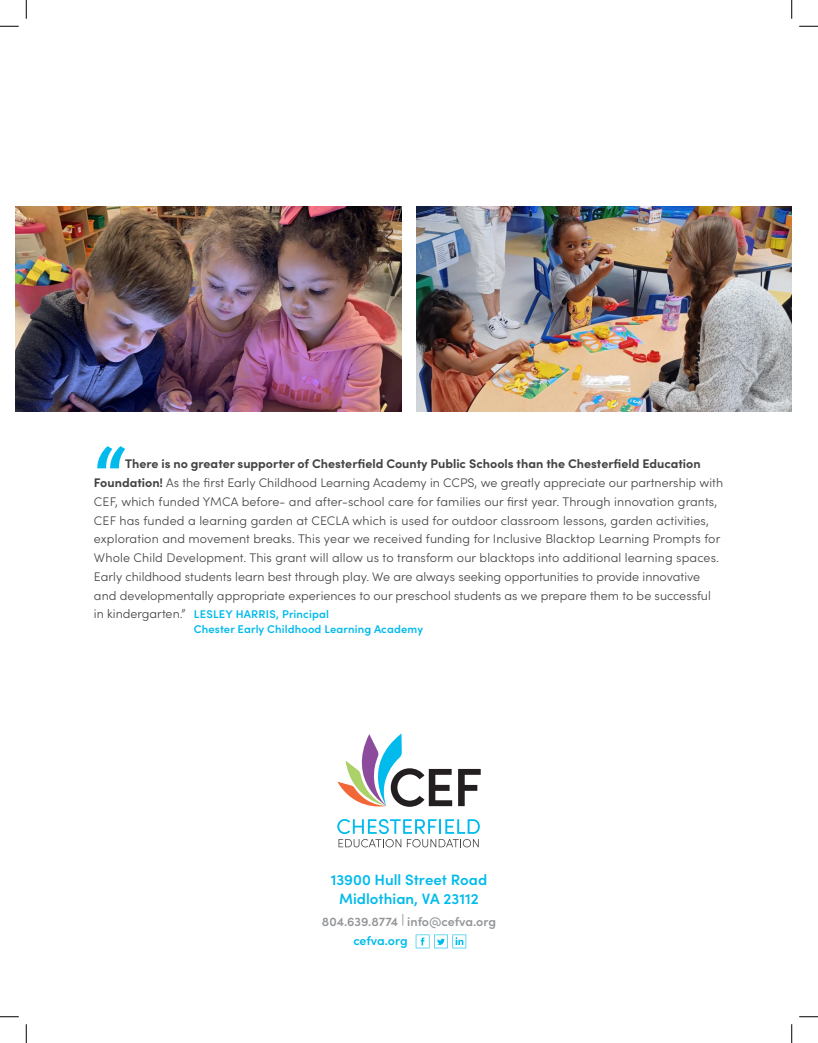
<style>
.page{position:relative;width:818px;height:1043px;background:#fff}
.page>*{position:absolute;margin:0;border:0;box-sizing:border-box;transform-origin:0 0}
.t1{font:600 15px "Sofia Pro";color:#00bbec}
.t2{font:300 12.5px/18.8px "Sofia Pro";color:#434343}
.t3{font:600 12.5px "Sofia Pro";color:#939598}
.t4{font:600 12.5px "Sofia Pro";letter-spacing:-.01em;color:#00bbec}
.t5{font:600 11.25px "Sofia Pro";letter-spacing:.01em;color:#00bbec}
.s1{font-weight:700}
</style>
<div class="page">
<img style="left:15px;top:206px;width:386px;height:205px">
<img style="left:416px;top:206px;width:375px;height:205px">
<svg style="left:415px;top:934px;width:51px;height:14px"></svg>
<svg style="left:337px;top:819px;width:143px;height:28px"></svg>
<svg style="left:458px;top:769px;width:22px;height:37px"></svg>
<svg style="left:337px;top:733px;width:115px;height:74px"></svg>
<svg style="left:97px;top:446px;width:28px;height:22px"></svg>
<svg style="left:0;top:25px;width:19px;height:2px"></svg>
<svg style="left:799px;top:25px;width:19px;height:2px"></svg>
<svg style="left:0;top:1016px;width:19px;height:1px"></svg>
<svg style="left:799px;top:1016px;width:19px;height:1px"></svg>
<svg style="left:25px;top:0;width:2px;height:19px"></svg>
<svg style="left:25px;top:1024px;width:2px;height:18px"></svg>
<svg style="left:791px;top:0;width:1px;height:19px"></svg>
<svg style="left:791px;top:1024px;width:1px;height:18px"></svg>
<p class="t2" style="left:94px;top:454px;width:630px;text-indent:31px"><span class="s1">There is no greater supporter of Chesterfield County Public Schools than the Chesterfield Education Foundation!</span> As the first Early Childhood Learning Academy in CCPS, we greatly appreciate our partnership with CEF, which funded YMCA before- and after-school care for families our first year. Through innovation grants, CEF has funded a learning garden at CECLA which is used for outdoor classroom lessons, garden activities, exploration and movement breaks. This year we received funding for Inclusive Blacktop Learning Prompts for Whole Child Development. This grant will allow us to transform our blacktops into additional learning spaces.<br>Early childhood students learn best through play. We are always seeking opportunities to provide innovative and developmentally appropriate experiences to our preschool students as we prepare them to be successful in kindergarten.”</p>
<p class="t5" style="left:194px;top:605px;width:136px">LESLEY HARRIS, Principal</p>
<p class="t5" style="left:194px;top:620px;width:231px">Chester Early Childhood Learning Academy</p>
<p class="t1" style="left:331px;top:868px;width:158px">13900 Hull Street Road</p>
<p class="t1" style="left:339px;top:887px;width:141px">Midlothian, VA 23112</p>
<p class="t3" style="left:322px;top:911px;width:175px">804.639.8774 | info@cefva.org</p>
<p class="t4" style="left:353px;top:930px;width:56px">cefva.org</p>
</div>
